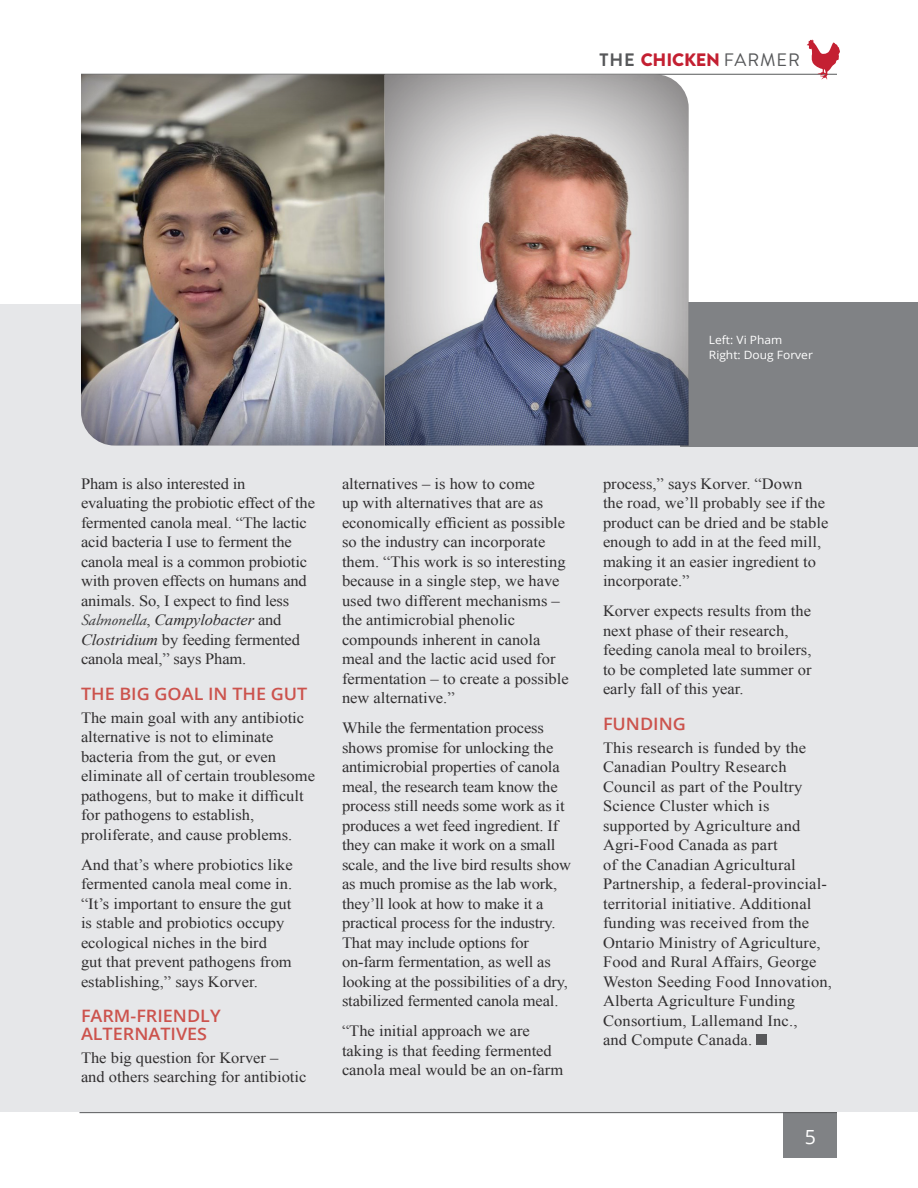
<style>
.page{position:relative;width:918px;height:1188px;background:#fff}
.page>*{position:absolute;margin:0;border:0;box-sizing:border-box;transform-origin:0 0}
.t1{font:19.5px "Open Sans";color:#fff}
.t2{font:900 18px "Brandon Grotesque";letter-spacing:-.01em;color:#c31f31}
.Heading_2{font:600 17.1px/18px "Open Sans";color:#cc534d;scale:1.05 1}
.Body{font:15.6px/19.5px "Times New Roman";color:#312f30;scale:1.05 1}
.t3{font:11.4px/15px "Open Sans";color:#fff;scale:1.05 1}
.s1{font-weight:700;color:#57585a}
.s2{font-weight:400;color:#57585a}
.s3{font-family:"Adobe Garamond Pro";font-style:italic;color:#3e3e3f}
.s4{font-style:italic}
</style>
<div class="page">
<div style="left:784px;top:1113px;width:53px;height:45px;background:#808285"></div>
<hr style="left:80px;top:1112px;width:757px;height:1px;background:#57585a">
<hr style="left:81px;top:74px;width:756px;height:1px;background:#57585a">
<svg style="left:807px;top:39px;width:33px;height:41px"></svg>
<div style="left:0;top:305px;width:918px;height:807px;background:#e6e7e9"></div>
<div style="left:757px;top:1034px;width:10px;height:11px;background:#57585a"></div>
<div style="left:680px;top:302px;width:238px;height:144px;background:#808285"></div>
<div style="left:383px;top:72px;width:306px;height:375px;background:#231f20;opacity:.75"></div>
<div style="left:80px;top:72px;width:306px;height:375px;background:#231f20;opacity:.75"></div>
<p class="t2" style="left:600px;top:47px;width:202px"><span class="s1">THE</span> CHICKEN <span class="s2">FARMER</span></p>
<p class="t3" style="left:709px;top:332px;width:101px">Left: Vi Pham<br>Right: Doug Forver</p>
<p class="Body" style="left:81px;top:474px;width:224px">Pham is also interested in evaluating the probiotic effect of the fermented canola meal. “The lactic acid bacteria I use to ferment the canola meal is a common probiotic with proven effects on humans and animals. So, I expect to find less<br><span class="s3">Salmonella</span>, <span class="s4">Campylobacter</span> and<br><span class="s4">Clostridium</span> by feeding fermented canola meal,” says Pham.</p>
<p class="Heading_2" style="left:81px;top:684px;width:217px">THE BIG GOAL IN THE GUT</p>
<p class="Body" style="left:81px;top:707px;width:224px">The main goal with any antibiotic alternative is not to eliminate bacteria from the gut, or even eliminate all of certain troublesome pathogens, but to make it difficult for pathogens to establish, proliferate, and cause problems.</p>
<p class="Body" style="left:81px;top:854px;width:203px">And that’s where probiotics like fermented canola meal come in. “It’s important to ensure the gut is stable and probiotics occupy ecological niches in the bird<br>gut that prevent pathogens from establishing,” says Korver.</p>
<p class="Heading_2" style="left:81px;top:1006px;width:135px">FARM-FRIENDLY<br>ALTERNATIVES</p>
<p class="Body" style="left:81px;top:1048px;width:216px">The big question for Korver –<br>and others searching for antibiotic</p>
<p class="Body" style="left:342px;top:474px;width:218px">alternatives – is how to come<br>up with alternatives that are as economically efficient as possible so the industry can incorporate them. “This work is so interesting because in a single step, we have used two different mechanisms – the antimicrobial phenolic compounds inherent in canola meal and the lactic acid used for fermentation – to create a possible new alternative.”</p>
<p class="Body" style="left:342px;top:718px;width:220px">While the fermentation process shows promise for unlocking the antimicrobial properties of canola meal, the research team know the process still needs some work as it produces a wet feed ingredient. If they can make it work on a small scale, and the live bird results show as much promise as the lab work, they’ll look at how to make it a practical process for the industry.<br>That may include options for on-farm fermentation, as well as looking at the possibilities of a dry, stabilized fermented canola meal.</p>
<p class="Body" style="left:342px;top:1021px;width:212px">“The initial approach we are taking is that feeding fermented canola meal would be an on-farm</p>
<p class="Body" style="left:603px;top:474px;width:216px">process,” says Korver. “Down<br>the road, we’ll probably see if the product can be dried and be stable enough to add in at the feed mill, making it an easier ingredient to incorporate.”</p>
<p class="Body" style="left:603px;top:601px;width:200px">Korver expects results from the next phase of their research, feeding canola meal to broilers, to be completed late summer or early fall of this year.</p>
<p class="Heading_2" style="left:603px;top:714px;width:80px">FUNDING</p>
<p class="Body" style="left:603px;top:737px;width:220px">This research is funded by the<br>Canadian Poultry Research<br>Council as part of the Poultry<br>Science Cluster which is supported by Agriculture and<br>Agri-Food Canada as part<br>of the Canadian Agricultural<br>Partnership, a federal-provincial&shy;territorial initiative. Additional funding was received from the<br>Ontario Ministry of Agriculture,<br>Food and Rural Affairs, George<br>Weston Seeding Food Innovation,<br>Alberta Agriculture Funding<br>Consortium, Lallemand Inc.,<br>and Compute Canada.</p>
<p class="t1" style="left:805px;top:1123px;width:13px">5</p>
</div>
